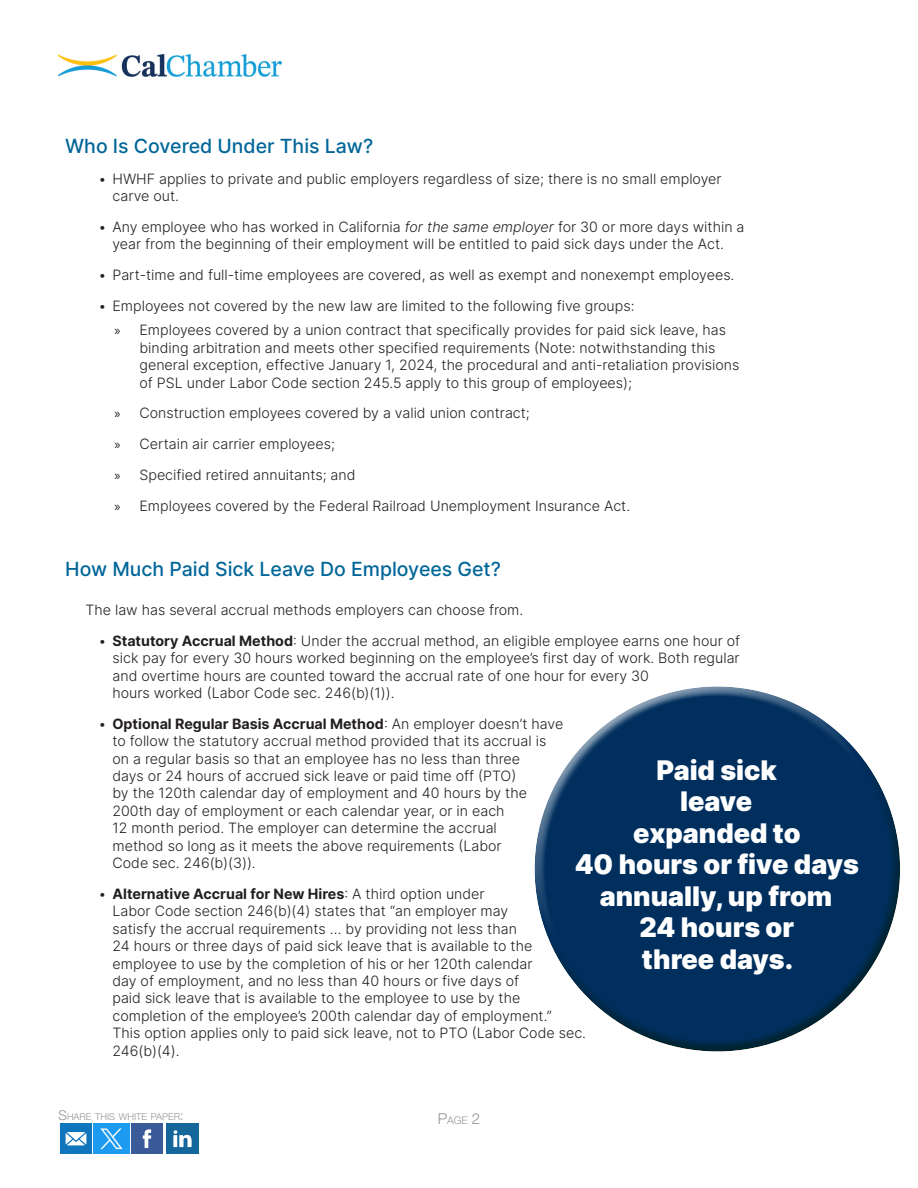
<style>
.page{position:relative;width:918px;height:1188px;background:#fff}
.page>*{position:absolute;margin:0;border:0;box-sizing:border-box;transform-origin:0 0}
.t1{font:900 27px/31.5px "Inter";color:#fff;text-align:center}
.t2{font:500 19.5px "Inter";color:#069}
.t3{font:300 14.25px/17.4px "Inter";color:#231f20}
.t4{font:300 10.5px "Helvetica Neue LT Std";color:#939598}
.t5{font:300 9.45px "Helvetica Neue LT Std";color:#939598}
.s1{font-weight:400}
.s2{font-family:"Myriad Pro";font-weight:400}
.s3{font-weight:700}
.s4{font-size:13.5px}
.s5{font-size:15px}
</style>
<div class="page">
<img style="left:58px;top:54px;width:224px;height:22px">
<img style="left:60px;top:1123px;width:139px;height:30px">
<div style="left:533px;top:685px;width:348px;height:275px;background:#dadbdc;opacity:.75"></div>
<div style="left:541px;top:744px;width:370px;height:309px;background:#ffb566;opacity:.75"></div>
<h2 class="t2" style="left:65px;top:131px;width:310px">Who Is Covered Under This Law?</h2>
<p class="t3" style="left:112px;top:170px;width:611px;text-indent:-14px">• HWHF applies to private and public employers regardless of size; there is no small employer carve out.</p>
<p class="t3" style="left:98px;top:218px;width:648px;text-align:center">• Any employee who has worked in California <span class="s1">for the same employer</span> for 30 or more days within a year from the beginning of their employment will be entitled to paid sick days under the Act.</p>
<p class="t3" style="left:98px;top:266px;width:638px">• Part-time and full-time employees are covered, as well as exempt and nonexempt employees.</p>
<p class="t3" style="left:115px;top:294px;width:613px;line-height:24.2px;text-indent:-16px">• Employees not covered by the new law are limited to the following five groups:<br><span class="s2">»</span> Employees covered by a union contract that specifically provides for paid sick leave, has</p>
<p class="t3" style="left:140px;top:339px;width:601px">binding arbitration and meets other specified requirements (Note: notwithstanding this general exception, effective January 1, 2024, the procedural and anti-retaliation provisions of PSL under Labor Code section 245.5 apply to this group of employees);</p>
<p class="t3" style="left:115px;top:398px;width:517px;line-height:30.9px"><span class="s2">»</span> Construction employees covered by a valid union contract;<br><span class="s2">»</span> Certain air carrier employees;<br><span class="s2">»</span> Specified retired annuitants; and<br><span class="s2">»</span> Employees covered by the Federal Railroad Unemployment Insurance Act.</p>
<h2 class="t2" style="left:65px;top:554px;width:437px">How Much Paid Sick Leave Do Employees Get?</h2>
<p class="t3" style="left:86px;top:601px;width:439px">The law has several accrual methods employers can choose from.</p>
<p class="t3" style="left:112px;top:632px;width:629px;text-indent:-14px">• <span class="s3">Statutory Accrual Method</span>: Under the accrual method, an eligible employee earns one hour of sick pay for every 30 hours worked beginning on the employee’s first day of work. Both regular and overtime hours are counted toward the accrual rate of one hour for every 30<br>hours worked (Labor Code sec. 246(b)(1)).</p>
<p class="t3" style="left:112px;top:715px;width:452px;text-indent:-14px">• <span class="s3">Optional Regular Basis Accrual Method</span>: An employer doesn’t have to follow the statutory accrual method provided that its accrual is on a regular basis so that an employee has no less than three<br>days or 24 hours of accrued sick leave or paid time off (PTO)<br>by the 120th calendar day of employment and 40 hours by the 200th day of employment or each calendar year, or in each<br>12 month period. The employer can determine the accrual<br>method so long as it meets the above requirements (Labor<br>Code sec. 246(b)(3)).</p>
<p class="t3" style="left:112px;top:885px;width:475px;text-indent:-14px">• <span class="s3">Alternative Accrual for New Hires</span>: A third option under<br>Labor Code section 246(b)(4) states that “an employer may<br>satisfy the accrual requirements … by providing not less than<br>24 hours or three days of paid sick leave that is available to the employee to use by the completion of his or her 120th calendar<br>day of employment, and no less than 40 hours or five days of<br>paid sick leave that is available to the employee to use by the completion of the employee’s 200th calendar day of employment.”<br>This option applies only to paid sick leave, not to PTO (Labor Code sec.<br>246(b)(4).</p>
<h1 class="t1" style="left:575px;top:753px;width:286px">Paid sick<br>leave<br>expanded to<br>40 hours or five days annually, up from<br>24 hours or<br>three days.</h1>
<p class="t5" style="left:58px;top:1111px;width:127px"><span class="s4">S</span>HARE THIS WHITE PAPER<span class="s4">:</span></p>
<p class="t4" style="left:438px;top:1114px;width:44px"><span class="s5">P</span>AGE <span class="s5">2</span></p>
</div>
